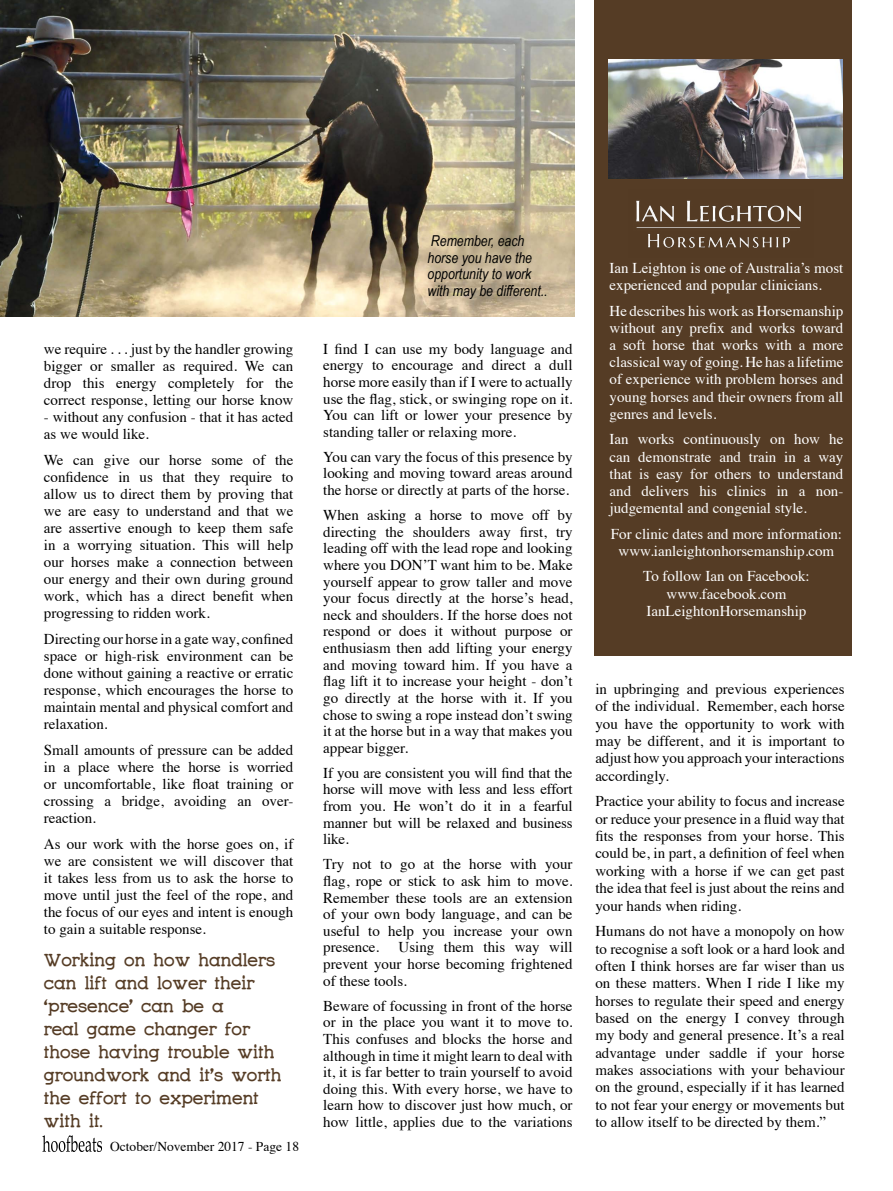
<style>
.page{position:relative;width:893px;height:1191px;background:#fff}
.page>*{position:absolute;margin:0;border:0;box-sizing:border-box;transform-origin:0 0}
.t1{font:700 21px/23.1px "Charrington";color:#553c25}
.t2{font:15px/16.6px "Times";color:#000;text-align:justify}
.t3{font:15px/17.1px "Times";color:#fff;text-align:justify}
.t4{font:italic 15px/16.5px "Arial Narrow";color:#000}
.t5{font:13.5px "Times";color:#000}
</style>
<div class="page">
<svg style="left:43px;top:1135px;width:59px;height:17px"></svg>
<img style="left:0;top:0;width:574px;height:316px">
<div style="left:594px;top:0;width:258px;height:655px;background:#553c25"></div>
<img style="left:609px;top:60px;width:234px;height:119px">
<img style="left:636px;top:200px;width:165px;height:48px">
<p class="t2" style="left:44px;top:339px;width:251px;line-height:17.1px">we require . . . just by the handler growing bigger or smaller as required. We can drop this energy completely for the correct response, letting our horse know</p>
<p class="t2" style="left:44px;top:407px;width:251px;line-height:17.1px">- without any confusion - that it has acted as we would like.</p>
<p class="t2" style="left:44px;top:450px;width:251px;line-height:17.1px">We can give our horse some of the confidence in us that they require to allow us to direct them by proving that we are easy to understand and that we are assertive enough to keep them safe in a worrying situation. This will help our horses make a connection between our energy and their own during ground work, which has a direct benefit when progressing to ridden work.</p>
<p class="t2" style="left:44px;top:629px;width:251px;line-height:17.1px">Directing our horse in a gate way, confined space or high-risk environment can be done without gaining a reactive or erratic response, which encourages the horse to maintain mental and physical comfort and relaxation.</p>
<p class="t2" style="left:44px;top:740px;width:251px;line-height:17.1px">Small amounts of pressure can be added in a place where the horse is worried or uncomfortable, like float training or crossing a bridge, avoiding an over&shy;reaction.</p>
<p class="t2" style="left:44px;top:834px;width:251px;line-height:17.1px">As our work with the horse goes on, if we are consistent we will discover that it takes less from us to ask the horse to move until just the feel of the rope, and the focus of our eyes and intent is enough to gain a suitable response.</p>
<h1 class="t1" style="left:44px;top:948px;width:239px">Working on how handlers can lift and lower their ‘presence’ can be a<br>real game changer for those having trouble with groundwork and it’s worth the effort to experiment with it.</h1>
<p class="t5" style="left:110px;top:1133px;width:190px">October/November 2017 - Page 18</p>
<p class="t4" style="left:427px;top:232px;width:122px">Remember, each horse you have the opportunity to work with may be different..</p>
<p class="t2" style="left:323px;top:339px;width:251px">I find I can use my body language and energy to encourage and direct a dull horse more easily than if I were to actually use the flag, stick, or swinging rope on it.<br>You can lift or lower your presence by standing taller or relaxing more.</p>
<p class="t2" style="left:323px;top:447px;width:251px">You can vary the focus of this presence by looking and moving toward areas around the horse or directly at parts of the horse.</p>
<p class="t2" style="left:323px;top:505px;width:251px">When asking a horse to move off by directing the shoulders away first, try leading off with the lead rope and looking where you DON’T want him to be. Make yourself appear to grow taller and move your focus directly at the horse’s head, neck and shoulders. If the horse does not respond or does it without purpose or enthusiasm then add lifting your energy and moving toward him. If you have a flag lift it to increase your height - don’t go directly at the horse with it. If you chose to swing a rope instead don’t swing it at the horse but in a way that makes you appear bigger.</p>
<p class="t2" style="left:323px;top:763px;width:251px">If you are consistent you will find that the horse will move with less and less effort from you. He won’t do it in a fearful manner but will be relaxed and business like.</p>
<p class="t2" style="left:323px;top:854px;width:251px">Try not to go at the horse with your flag, rope or stick to ask him to move.<br>Remember these tools are an extension of your own body language, and can be useful to help you increase your own presence.</p>
<p class="t2" style="left:323px;top:937px;width:251px;text-indent:75px">Using them this way will prevent your horse becoming frightened of these tools.</p>
<p class="t2" style="left:323px;top:996px;width:251px">Beware of focussing in front of the horse or in the place you want it to move to.<br>This confuses and blocks the horse and although in time it might learn to deal with it, it is far better to train yourself to avoid doing this. With every horse, we have to learn how to discover just how much, or how little, applies due to the variations</p>
<p class="t3" style="left:609px;top:258px;width:235px">Ian Leighton is one of Australia’s most experienced and popular clinicians.</p>
<p class="t3" style="left:609px;top:301px;width:235px">He describes his work as Horsemanship without any prefix and works toward a soft horse that works with a more classical way of going. He has a lifetime of experience with problem horses and young horses and their owners from all genres and levels.</p>
<p class="t3" style="left:609px;top:429px;width:235px">Ian works continuously on how he can demonstrate and train in a way that is easy for others to understand and delivers his clinics in a non&shy;judgemental and congenial style.</p>
<p class="t3" style="left:611px;top:524px;width:233px;text-align:center">For clinic dates and more information: www.ianleightonhorsemanship.com</p>
<p class="t3" style="left:643px;top:566px;width:168px;text-align:center">To follow Ian on Facebook: www.facebook.com<br>IanLeightonHorsemanship</p>
<p class="t2" style="left:595px;top:679px;width:251px;line-height:17.4px">in upbringing and previous experiences of the individual. Remember, each horse you have the opportunity to work with may be different, and it is important to adjust how you approach your interactions accordingly.</p>
<p class="t2" style="left:595px;top:791px;width:251px;line-height:17.4px">Practice your ability to focus and increase or reduce your presence in a fluid way that fits the responses from your horse. This could be, in part, a definition of feel when working with a horse if we can get past the idea that feel is just about the reins and your hands when riding.</p>
<p class="t2" style="left:595px;top:921px;width:251px;line-height:17.4px">Humans do not have a monopoly on how to recognise a soft look or a hard look and often I think horses are far wiser than us on these matters. When I ride I like my horses to regulate their speed and energy based on the energy I convey through my body and general presence. It’s a real advantage under saddle if your horse makes associations with your behaviour on the ground, especially if it has learned to not fear your energy or movements but to allow itself to be directed by them.”</p>
</div>
